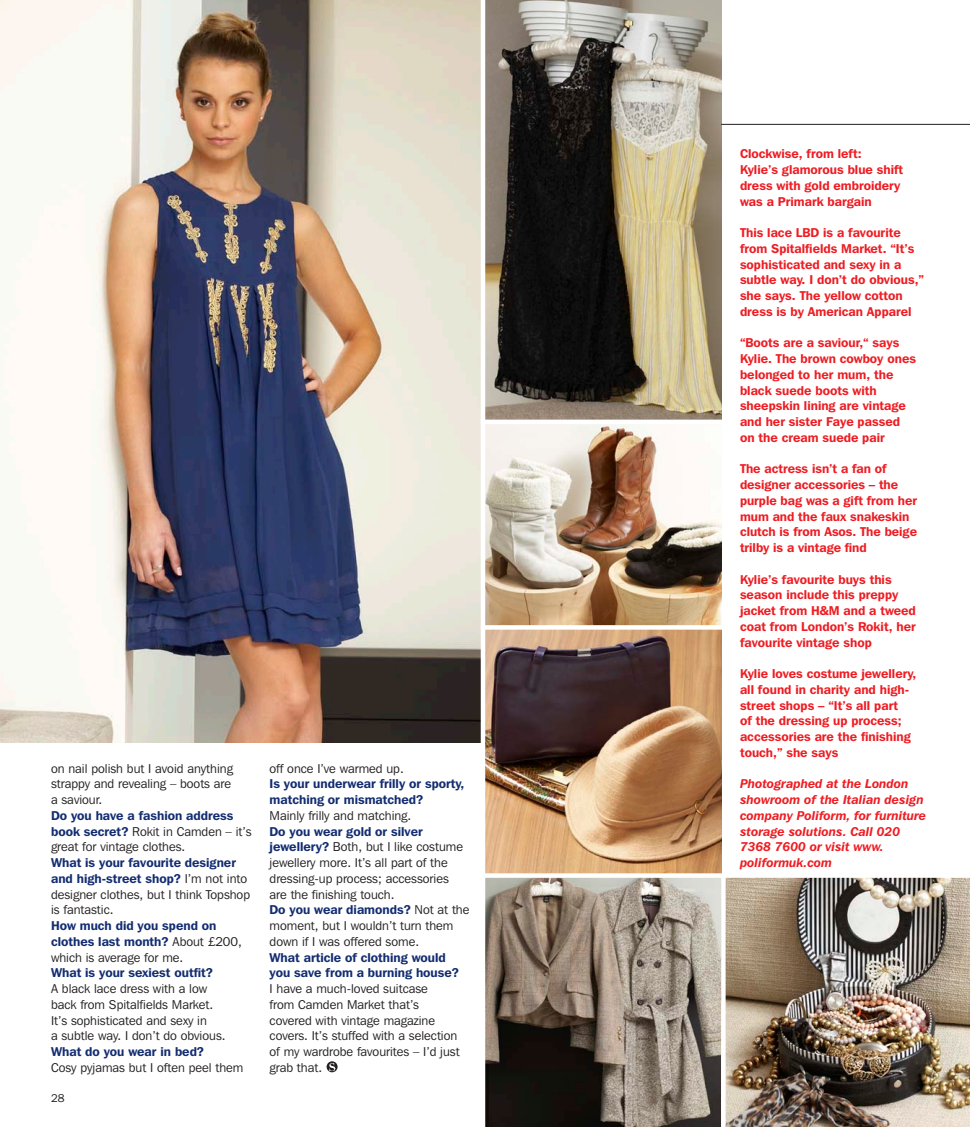
<style>
.page{position:relative;width:970px;height:1127px;background:#fff}
.page>*{position:absolute;margin:0;border:0;box-sizing:border-box;transform-origin:0 0}
.t1{font:600 12.75px/15.8px "Franklin Gothic IT Cby BT";color:#ee1d23}
.t2{font:12.75px/15.8px "Franklin Gothic IT Cby BT";color:#231f20}
.t3{font:600 12.75px/15.8px "Franklin Gothic IT Cby BT";color:#132d71}
.t4{font:italic 600 12.75px/15.8px "Franklin Gothic IT Cby BT";color:#ee1d23}
.t5{font:11.25px "Franklin Gothic IT Cby BT";color:#231f20}
.s1{font-weight:600;color:#132d71}
.s2{font-weight:400;color:#231f20}
</style>
<div class="page">
<img style="left:485px;top:630px;width:236px;height:243px">
<img style="left:485px;top:878px;width:236px;height:249px">
<img style="left:485px;top:0;width:236px;height:420px">
<img style="left:485px;top:424px;width:236px;height:201px">
<img style="left:0;top:0;width:480px;height:743px">
<hr style="left:721px;top:124px;width:248px;height:1px;background:#231f20">
<img style="left:725px;top:878px;width:244px;height:249px">
<svg style="left:327px;top:1061px;width:9px;height:11px"></svg>
<p class="t2" style="left:51px;top:760px;width:183px">on nail polish but I avoid anything strappy and revealing – boots are a saviour.</p>
<p class="t2" style="left:51px;top:807px;width:202px"><span class="s1">Do you have a fashion address book secret?</span> rokit in Camden – it’s great for vintage clothes.</p>
<p class="t2" style="left:51px;top:854px;width:200px"><span class="s1">What is your favourite designer and high-street shop?</span> I’m not into designer clothes, but I think topshop is fantastic.</p>
<p class="t3" style="left:51px;top:917px;width:192px">How much did you spend on clothes last month? <span class="s2">About £200, which is average for me.</span></p>
<p class="t3" style="left:51px;top:965px;width:163px">What is your sexiest outfit?</p>
<p class="t2" style="left:51px;top:980px;width:176px">A black lace dress with a low back from spitalfields Market.<br>It’s sophisticated and sexy in<br>a subtle way. I don’t do obvious.</p>
<p class="t3" style="left:51px;top:1043px;width:155px">What do you wear in bed?</p>
<p class="t2" style="left:51px;top:1059px;width:194px">Cosy pyjamas but I often peel them</p>
<p class="t5" style="left:51px;top:1091px;width:15px">28</p>
<p class="t2" style="left:269px;top:760px;width:136px">off once I’ve warmed up.</p>
<p class="t3" style="left:269px;top:776px;width:196px">Is your underwear frilly or sporty, matching or mismatched?</p>
<p class="t2" style="left:269px;top:807px;width:143px">Mainly frilly and matching.</p>
<p class="t2" style="left:269px;top:823px;width:201px"><span class="s1">Do you wear gold or silver jewellery?</span> both, but I like costume jewellery more. It’s all part of the dressing-up process; accessories<br>are the finishing touch.<br><span class="s1">Do you wear diamonds?</span> Not at the moment, but I wouldn’t turn them down if I was offered some.</p>
<p class="t3" style="left:269px;top:949px;width:191px">What article of clothing would you save from a burning house?</p>
<p class="t2" style="left:269px;top:980px;width:192px">I have a much-loved suitcase<br>from Camden Market that’s covered with vintage magazine covers. It’s stuffed with a selection of my wardrobe favourites – I’d just grab that.</p>
<p class="t1" style="left:740px;top:146px;width:165px">Clockwise, from left:<br>Kylie’s glamorous blue shift dress with gold embroidery was a Primark bargain</p>
<p class="t1" style="left:740px;top:224px;width:185px">This lace LBD is a favourite from Spitalfields Market. “It’s sophisticated and sexy in a subtle way. I don’t do obvious,” she says. The yellow cotton dress is by American Apparel</p>
<p class="t1" style="left:740px;top:335px;width:177px">“Boots are a saviour,“ says<br>Kylie. The brown cowboy ones belonged to her mum, the black suede boots with sheepskin lining are vintage and her sister Faye passed on the cream suede pair</p>
<p class="t1" style="left:740px;top:461px;width:179px">The actress isn’t a fan of designer accessories – the purple bag was a gift from her mum and the faux snakeskin clutch is from Asos. The beige trilby is a vintage find</p>
<p class="t1" style="left:740px;top:571px;width:177px">Kylie’s favourite buys this season include this preppy jacket from H&amp;M and a tweed coat from London’s Rokit, her favourite vintage shop</p>
<p class="t1" style="left:740px;top:665px;width:178px">Kylie loves costume jewellery, all found in charity and high&shy;street shops – “It’s all part<br>of the dressing up process; accessories are the finishing touch,” she says</p>
<p class="t4" style="left:740px;top:776px;width:188px">Photographed at the London showroom of the Italian design company Poliform, for furniture storage solutions. Call 020<br>7368 7600 or visit www. poliformuk.com</p>
</div>
